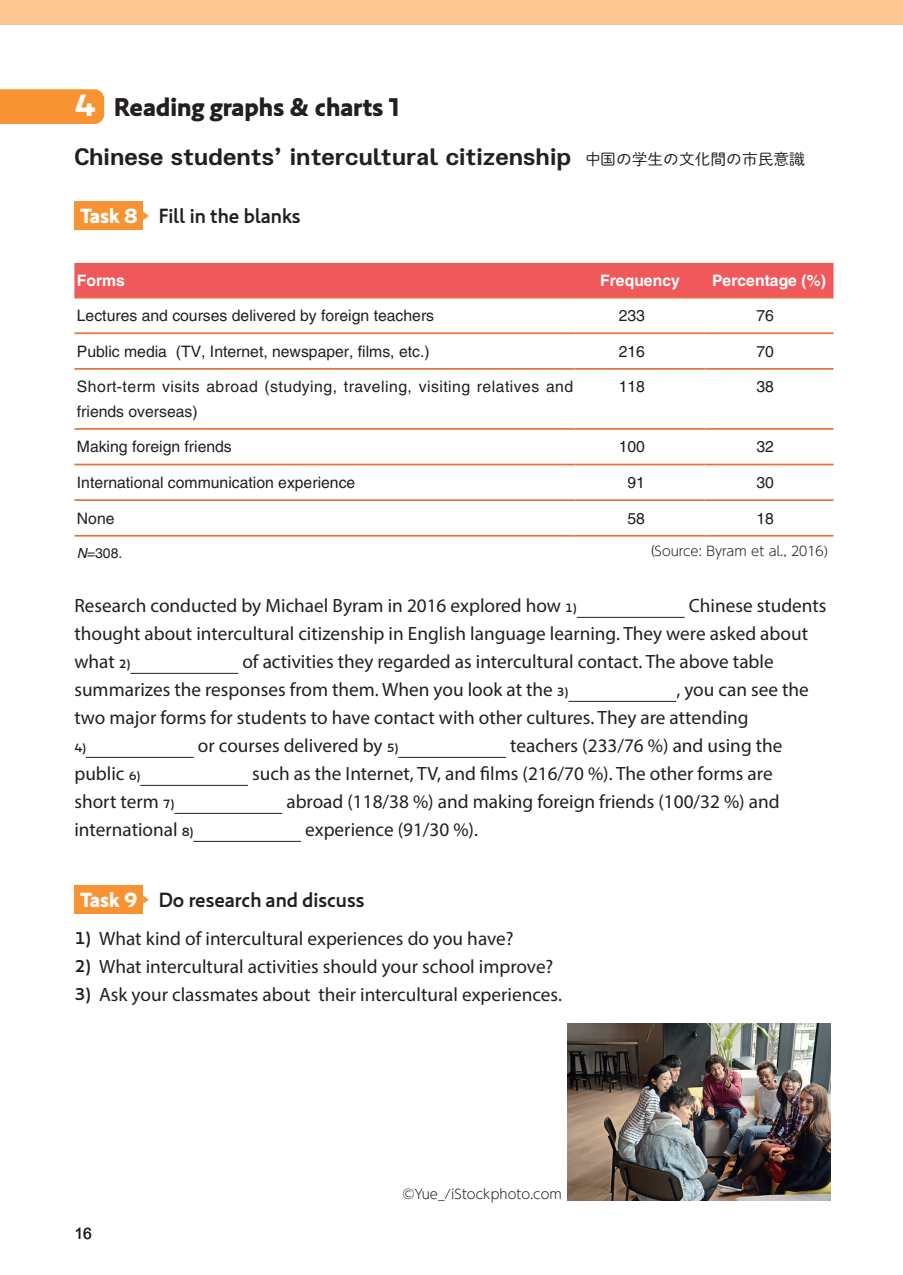
<style>
.page{position:relative;width:903px;height:1275px;background:#fff}
.page>*{position:absolute;margin:0;border:0;box-sizing:border-box;transform-origin:0 0}
.t1{font:700 26.25px "MO Citrine Pro";color:#231f20}
.t2{font:800 24.5px "MPKT Sarabun Mai";color:#231f20}
.t3{font:500 21px "MO Citrine Pro";color:#231f20}
.t4{font:19.25px/28px "Myriad Pro";color:#231f20}
.t5{font:15.75px "Helvetica LT Pro";color:#231f20}
.t6{font:15.75px/24.5px "Helvetica LT Pro";letter-spacing:.03em;color:#231f20}
.t7{font:700 15.75px "Helvetica LT Pro";color:#fff}
.t8{font:15.75px "Arial";color:#231f20}
.t9{font:14px "Helvetica LT Pro";color:#231f20}
.t10{font:300 13.12px "MO Clear Tone SG";color:#231f20}
.t11{font:500 12.25px "MO Citrine Pro";color:#231f20}
.s1{font-size:31.5px;color:#fff}
.s2{font-family:"Shuei M Go Std L";font-weight:400;font-size:15.75px}
.s3{font-weight:700;color:#fff}
.s4{font-style:italic}
.s5{font-family:"Koz Min Pr 6 N";font-weight:400}
.s6{font-family:"MO Citrine Pro";font-weight:500;font-size:12.25px}
.s7{font-family:"MO Citrine Pro";font-weight:500;font-size:17.5px}
</style>
<div class="page">
<div style="left:0;top:0;width:903px;height:25px;background:#fcc691"></div>
<div style="left:0;top:89px;width:104px;height:35px;background:#f79332"></div>
<hr style="left:577px;top:617px;width:108px;height:1px;background:#231f20">
<hr style="left:130px;top:673px;width:108px;height:1px;background:#231f20">
<hr style="left:568px;top:701px;width:108px;height:1px;background:#231f20">
<hr style="left:86px;top:757px;width:108px;height:1px;background:#231f20">
<hr style="left:398px;top:757px;width:108px;height:1px;background:#231f20">
<hr style="left:140px;top:785px;width:108px;height:1px;background:#231f20">
<hr style="left:174px;top:813px;width:108px;height:1px;background:#231f20">
<hr style="left:193px;top:841px;width:108px;height:1px;background:#231f20">
<div style="left:74px;top:202px;width:69px;height:28px;background:#f79332"></div>
<svg style="left:143px;top:212px;width:6px;height:8px"></svg>
<div style="left:74px;top:885px;width:69px;height:29px;background:#f79332"></div>
<svg style="left:143px;top:895px;width:6px;height:9px"></svg>
<div style="left:74px;top:263px;width:759px;height:34px;background:#f0595b"></div>
<hr style="left:74px;top:297px;width:501px;height:2px;background:#e9733a">
<hr style="left:575px;top:297px;width:129px;height:2px;background:#e9733a">
<hr style="left:704px;top:297px;width:129px;height:2px;background:#e9733a">
<hr style="left:74px;top:332px;width:501px;height:2px;background:#e9733a">
<hr style="left:575px;top:332px;width:129px;height:2px;background:#e9733a">
<hr style="left:704px;top:332px;width:129px;height:2px;background:#e9733a">
<hr style="left:74px;top:368px;width:501px;height:2px;background:#e9733a">
<hr style="left:575px;top:368px;width:129px;height:2px;background:#e9733a">
<hr style="left:704px;top:368px;width:129px;height:2px;background:#e9733a">
<hr style="left:74px;top:428px;width:501px;height:2px;background:#e9733a">
<hr style="left:575px;top:428px;width:129px;height:2px;background:#e9733a">
<hr style="left:704px;top:428px;width:129px;height:2px;background:#e9733a">
<hr style="left:74px;top:464px;width:501px;height:1px;background:#e9733a">
<hr style="left:575px;top:464px;width:129px;height:1px;background:#e9733a">
<hr style="left:704px;top:464px;width:129px;height:1px;background:#e9733a">
<hr style="left:74px;top:499px;width:501px;height:2px;background:#e9733a">
<hr style="left:575px;top:499px;width:129px;height:2px;background:#e9733a">
<hr style="left:704px;top:499px;width:129px;height:2px;background:#e9733a">
<hr style="left:74px;top:535px;width:501px;height:2px;background:#e9733a">
<hr style="left:575px;top:535px;width:129px;height:2px;background:#e9733a">
<hr style="left:704px;top:535px;width:129px;height:2px;background:#e9733a">
<img style="left:567px;top:1023px;width:263px;height:177px">
<h1 class="t1" style="left:74px;top:87px;width:327px"><span class="s1">4</span> Reading graphs &amp; charts 1</h1>
<p class="t2" style="left:74px;top:142px;width:732px">Chinese students’ intercultural citizenship <span class="s2">中国の学生の文化間の市民意識</span></p>
<p class="t3" style="left:80px;top:201px;width:222px"><span class="s3">Task 8</span> Fill in the blanks</p>
<p class="t7" style="left:77px;top:271px;width:50px">Forms</p>
<p class="t7" style="left:600px;top:271px;width:81px">Frequency</p>
<p class="t7" style="left:712px;top:271px;width:115px">Percentage (%)</p>
<p class="t5" style="left:77px;top:306px;width:359px">Lectures and courses delivered by foreign teachers</p>
<p class="t5" style="left:619px;top:306px;width:28px">233</p>
<p class="t5" style="left:756px;top:306px;width:19px">76</p>
<p class="t5" style="left:77px;top:342px;width:354px">Public media (TV, Internet, newspaper, films, etc.)</p>
<p class="t5" style="left:619px;top:342px;width:28px">216</p>
<p class="t5" style="left:756px;top:342px;width:19px">70</p>
<p class="t6" style="left:77px;top:374px;width:498px">Short-term visits abroad (studying, traveling, visiting relatives and friends overseas)</p>
<p class="t5" style="left:619px;top:378px;width:28px">118</p>
<p class="t5" style="left:756px;top:378px;width:19px">38</p>
<p class="t5" style="left:77px;top:438px;width:156px">Making foreign friends</p>
<p class="t5" style="left:619px;top:438px;width:28px">100</p>
<p class="t5" style="left:756px;top:438px;width:19px">32</p>
<p class="t5" style="left:77px;top:473px;width:280px">International communication experience</p>
<p class="t5" style="left:627px;top:473px;width:19px">91</p>
<p class="t5" style="left:756px;top:473px;width:19px">30</p>
<p class="t5" style="left:77px;top:509px;width:39px">None</p>
<p class="t5" style="left:627px;top:509px;width:19px">58</p>
<p class="t5" style="left:756px;top:509px;width:19px">18</p>
<p class="t9" style="left:77px;top:545px;width:47px"><span class="s4">N</span>=308.</p>
<p class="t10" style="left:650px;top:542px;width:180px"><span class="s5">(</span>Source: Byram et al., 2016)</p>
<p class="t4" style="left:74px;top:591px;width:753px;text-indent:614px">Chinese students thought about intercultural citizenship in English language learning. They were asked about what <span class="s6">2)</span></p>
<p class="t4" style="left:74px;top:591px;width:504px">Research conducted by Michael Byram in 2016 explored how <span class="s6">1)</span></p>
<p class="t4" style="left:74px;top:647px;width:701px;text-indent:168px">of activities they regarded as intercultural contact. The above table summarizes the responses from them. When you look at the <span class="s6">3)</span></p>
<p class="t4" style="left:74px;top:675px;width:736px;text-indent:602px">, you can see the two major forms for students to have contact with other cultures. They are attending</p>
<p class="t11" style="left:74px;top:739px;width:13px">4)</p>
<p class="t4" style="left:198px;top:731px;width:202px">or courses delivered by <span class="s6">5)</span></p>
<p class="t4" style="left:510px;top:731px;width:274px">teachers (233/76 %) and using the</p>
<p class="t4" style="left:74px;top:759px;width:67px">public <span class="s6">6)</span></p>
<p class="t4" style="left:252px;top:759px;width:522px">such as the Internet, TV, and films (216/70 %). The other forms are</p>
<p class="t4" style="left:74px;top:787px;width:102px">short term <span class="s6">7)</span></p>
<p class="t4" style="left:286px;top:787px;width:495px">abroad (118/38 %) and making foreign friends (100/32 %) and</p>
<p class="t4" style="left:74px;top:815px;width:120px">international <span class="s6">8)</span></p>
<p class="t4" style="left:305px;top:815px;width:174px">experience (91/30 %).</p>
<p class="t3" style="left:80px;top:885px;width:286px"><span class="s3">Task 9</span> Do research and discuss</p>
<p class="t4" style="left:74px;top:924px;width:441px"><span class="s7">1)</span> What kind of intercultural experiences do you have?</p>
<p class="t4" style="left:74px;top:952px;width:480px"><span class="s7">2)</span> What intercultural activities should your school improve?</p>
<p class="t4" style="left:74px;top:980px;width:489px"><span class="s7">3)</span> Ask your classmates about their intercultural experiences.</p>
<p class="t8" style="left:74px;top:1223px;width:19px">16</p>
<p class="t10" style="left:403px;top:1185px;width:160px">©Yue_/iStockphoto.com</p>
</div>
